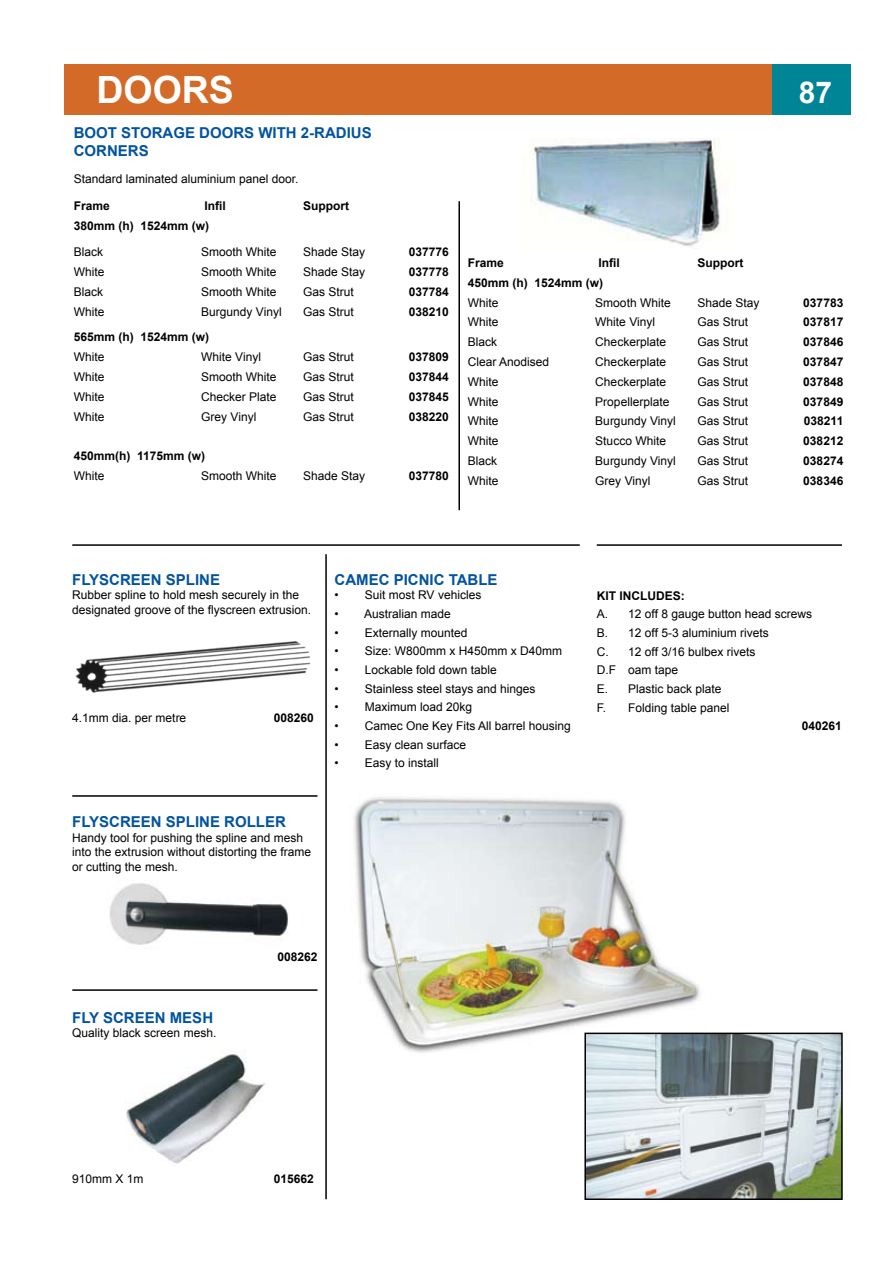
<style>
.page{position:relative;width:893px;height:1263px;background:#fff}
.page>*{position:absolute;margin:0;border:0;box-sizing:border-box;transform-origin:0 0}
.t1{font:700 37.5px "Arial";color:#fff}
.t2{font:700 30px "Arial";color:#fff}
.t3{font:700 15px/18px "Arial";color:#00539f}
.t4{font:12px/18.6px "Arial";color:#000}
.t5{font:700 12px "Arial";color:#000}
</style>
<div class="page">
<div style="left:772px;top:64px;width:78px;height:51px;background:#008597"></div>
<div style="left:64px;top:64px;width:708px;height:50px;background:#d46a28"></div>
<hr style="left:325px;top:123px;width:2px;height:1076px;background:#000">
<div style="left:257px;top:122px;width:415px;height:432px;background:#fff"></div>
<img style="left:531px;top:139px;width:190px;height:110px">
<img style="left:109px;top:883px;width:180px;height:62px">
<img style="left:125px;top:1050px;width:141px;height:114px">
<hr style="left:72px;top:989px;width:245px;height:2px;background:#000">
<hr style="left:72px;top:795px;width:245px;height:2px;background:#000">
<hr style="left:72px;top:544px;width:770px;height:2px;background:#000">
<img style="left:75px;top:641px;width:236px;height:52px">
<hr style="left:458px;top:201px;width:2px;height:309px;background:#000">
<div style="left:580px;top:537px;width:17px;height:662px;background:#fff"></div>
<img style="left:353px;top:787px;width:347px;height:278px">
<img style="left:587px;top:1035px;width:253px;height:162px">
<div style="left:584px;top:1032px;width:259px;height:168px;border:2px solid #000"></div>
<h1 class="t1" style="left:96px;top:64px;width:139px">DOORS</h1>
<h2 class="t2" style="left:799px;top:72px;width:35px">87</h2>
<p class="t3" style="left:74px;top:125px;width:300px">BOOT STORAGE DOORS WITH 2-RADIUS<br>CORNERS</p>
<p class="t4" style="left:74px;top:170px;width:226px">Standard laminated aluminium panel door.</p>
<p class="t5" style="left:74px;top:198px;width:38px">Frame</p>
<p class="t5" style="left:205px;top:198px;width:23px">Infil</p>
<p class="t5" style="left:303px;top:198px;width:47px">Support</p>
<p class="t5" style="left:74px;top:218px;width:137px">380mm (h) 1524mm (w)</p>
<p class="t4" style="left:74px;top:243px;width:31px">Black</p>
<p class="t4" style="left:201px;top:243px;width:77px">Smooth White</p>
<p class="t4" style="left:303px;top:243px;width:64px">Shade Stay</p>
<p class="t5" style="left:409px;top:244px;width:42px">037776</p>
<p class="t4" style="left:74px;top:263px;width:32px">White</p>
<p class="t4" style="left:201px;top:263px;width:77px">Smooth White</p>
<p class="t4" style="left:303px;top:263px;width:64px">Shade Stay</p>
<p class="t5" style="left:409px;top:264px;width:42px">037778</p>
<p class="t4" style="left:74px;top:282px;width:31px">Black</p>
<p class="t4" style="left:201px;top:282px;width:77px">Smooth White</p>
<p class="t4" style="left:303px;top:282px;width:52px">Gas Strut</p>
<p class="t5" style="left:409px;top:283px;width:42px">037784</p>
<p class="t4" style="left:74px;top:302px;width:32px">White</p>
<p class="t4" style="left:201px;top:302px;width:82px">Burgundy Vinyl</p>
<p class="t4" style="left:303px;top:302px;width:52px">Gas Strut</p>
<p class="t5" style="left:409px;top:303px;width:42px">038210</p>
<p class="t5" style="left:74px;top:329px;width:137px">565mm (h) 1524mm (w)</p>
<p class="t4" style="left:74px;top:348px;width:32px">White</p>
<p class="t4" style="left:201px;top:348px;width:61px">White Vinyl</p>
<p class="t4" style="left:303px;top:348px;width:52px">Gas Strut</p>
<p class="t5" style="left:409px;top:349px;width:42px">037809</p>
<p class="t4" style="left:74px;top:368px;width:32px">White</p>
<p class="t4" style="left:201px;top:368px;width:77px">Smooth White</p>
<p class="t4" style="left:303px;top:368px;width:52px">Gas Strut</p>
<p class="t5" style="left:409px;top:369px;width:42px">037844</p>
<p class="t4" style="left:74px;top:387px;width:32px">White</p>
<p class="t4" style="left:201px;top:387px;width:77px">Checker Plate</p>
<p class="t4" style="left:303px;top:387px;width:52px">Gas Strut</p>
<p class="t5" style="left:409px;top:388px;width:42px">037845</p>
<p class="t4" style="left:74px;top:407px;width:32px">White</p>
<p class="t4" style="left:201px;top:407px;width:57px">Grey Vinyl</p>
<p class="t4" style="left:303px;top:407px;width:52px">Gas Strut</p>
<p class="t5" style="left:409px;top:408px;width:42px">038220</p>
<p class="t5" style="left:74px;top:448px;width:133px">450mm(h) 1175mm (w)</p>
<p class="t4" style="left:74px;top:467px;width:32px">White</p>
<p class="t4" style="left:201px;top:467px;width:77px">Smooth White</p>
<p class="t4" style="left:303px;top:467px;width:64px">Shade Stay</p>
<p class="t5" style="left:409px;top:468px;width:42px">037780</p>
<p class="t5" style="left:468px;top:255px;width:38px">Frame</p>
<p class="t5" style="left:599px;top:255px;width:23px">Infil</p>
<p class="t5" style="left:697px;top:255px;width:47px">Support</p>
<p class="t5" style="left:468px;top:275px;width:137px">450mm (h) 1524mm (w)</p>
<p class="t4" style="left:468px;top:293px;width:32px">White</p>
<p class="t4" style="left:595px;top:293px;width:77px">Smooth White</p>
<p class="t4" style="left:697px;top:293px;width:64px">Shade Stay</p>
<p class="t5" style="left:803px;top:294px;width:42px">037783</p>
<p class="t4" style="left:468px;top:313px;width:32px">White</p>
<p class="t4" style="left:595px;top:313px;width:61px">White Vinyl</p>
<p class="t4" style="left:697px;top:313px;width:52px">Gas Strut</p>
<p class="t5" style="left:803px;top:314px;width:42px">037817</p>
<p class="t4" style="left:468px;top:333px;width:31px">Black</p>
<p class="t4" style="left:595px;top:333px;width:72px">Checkerplate</p>
<p class="t4" style="left:697px;top:333px;width:52px">Gas Strut</p>
<p class="t5" style="left:803px;top:334px;width:42px">037846</p>
<p class="t4" style="left:468px;top:353px;width:83px">Clear Anodised</p>
<p class="t4" style="left:595px;top:353px;width:72px">Checkerplate</p>
<p class="t4" style="left:697px;top:353px;width:52px">Gas Strut</p>
<p class="t5" style="left:803px;top:354px;width:42px">037847</p>
<p class="t4" style="left:468px;top:372px;width:32px">White</p>
<p class="t4" style="left:595px;top:372px;width:72px">Checkerplate</p>
<p class="t4" style="left:697px;top:372px;width:52px">Gas Strut</p>
<p class="t5" style="left:803px;top:374px;width:42px">037848</p>
<p class="t4" style="left:468px;top:392px;width:32px">White</p>
<p class="t4" style="left:595px;top:392px;width:76px">Propellerplate</p>
<p class="t4" style="left:697px;top:392px;width:52px">Gas Strut</p>
<p class="t5" style="left:803px;top:393px;width:42px">037849</p>
<p class="t4" style="left:468px;top:412px;width:32px">White</p>
<p class="t4" style="left:595px;top:412px;width:82px">Burgundy Vinyl</p>
<p class="t4" style="left:697px;top:412px;width:52px">Gas Strut</p>
<p class="t5" style="left:804px;top:413px;width:41px">038211</p>
<p class="t4" style="left:468px;top:432px;width:32px">White</p>
<p class="t4" style="left:595px;top:432px;width:72px">Stucco White</p>
<p class="t4" style="left:697px;top:432px;width:52px">Gas Strut</p>
<p class="t5" style="left:803px;top:433px;width:42px">038212</p>
<p class="t4" style="left:468px;top:452px;width:31px">Black</p>
<p class="t4" style="left:595px;top:452px;width:82px">Burgundy Vinyl</p>
<p class="t4" style="left:697px;top:452px;width:52px">Gas Strut</p>
<p class="t5" style="left:803px;top:453px;width:42px">038274</p>
<p class="t4" style="left:468px;top:471px;width:32px">White</p>
<p class="t4" style="left:595px;top:471px;width:57px">Grey Vinyl</p>
<p class="t4" style="left:697px;top:471px;width:52px">Gas Strut</p>
<p class="t5" style="left:803px;top:473px;width:42px">038346</p>
<p class="t3" style="left:72px;top:571px;width:149px">FLYSCREEN SPLINE</p>
<p class="t4" style="left:72px;top:588px;width:240px;line-height:14.4px">Rubber spline to hold mesh securely in the designated groove of the flyscreen extrusion.</p>
<p class="t4" style="left:72px;top:709px;width:116px">4.1mm dia. per metre</p>
<p class="t5" style="left:274px;top:710px;width:42px">008260</p>
<p class="t3" style="left:72px;top:813px;width:215px">FLYSCREEN SPLINE ROLLER</p>
<p class="t4" style="left:72px;top:830px;width:240px;line-height:14.4px">Handy tool for pushing the spline and mesh into the extrusion without distorting the frame or cutting the mesh.</p>
<p class="t3" style="left:334px;top:571px;width:165px">CAMEC PICNIC TABLE</p>
<p class="t4" style="left:334px;top:586px;width:148px">• Suit most RV vehicles</p>
<p class="t4" style="left:334px;top:605px;width:118px">• Australian made</p>
<p class="t4" style="left:334px;top:623px;width:135px">• Externally mounted</p>
<p class="t4" style="left:334px;top:642px;width:229px">• Size: W800mm x H450mm x D40mm</p>
<p class="t4" style="left:334px;top:661px;width:164px">• Lockable fold down table</p>
<p class="t4" style="left:334px;top:679px;width:203px">• Stainless steel stays and hinges</p>
<p class="t4" style="left:334px;top:698px;width:139px">• Maximum load 20kg</p>
<p class="t4" style="left:334px;top:716px;width:238px">• Camec One Key Fits All barrel housing</p>
<p class="t4" style="left:334px;top:735px;width:133px">• Easy clean surface</p>
<p class="t4" style="left:334px;top:754px;width:106px">• Easy to install</p>
<p class="t5" style="left:597px;top:588px;width:89px">KIT INCLUDES:</p>
<p class="t4" style="left:597px;top:605px;width:217px">A. 12 off 8 gauge button head screws<br>B. 12 off 5-3 aluminium rivets<br>C. 12 off 3/16 bulbex rivets<br>D.F oam tape<br>E. Plastic back plate<br>F. Folding table panel</p>
<p class="t5" style="left:802px;top:718px;width:42px">040261</p>
<p class="t3" style="left:72px;top:1009px;width:142px">FLY SCREEN MESH</p>
<p class="t4" style="left:72px;top:1024px;width:146px">Quality black screen mesh.</p>
<p class="t5" style="left:277px;top:949px;width:42px">008262</p>
<p class="t4" style="left:72px;top:1169px;width:73px">910mm X 1m</p>
<p class="t5" style="left:274px;top:1170px;width:42px">015662</p>
</div>
